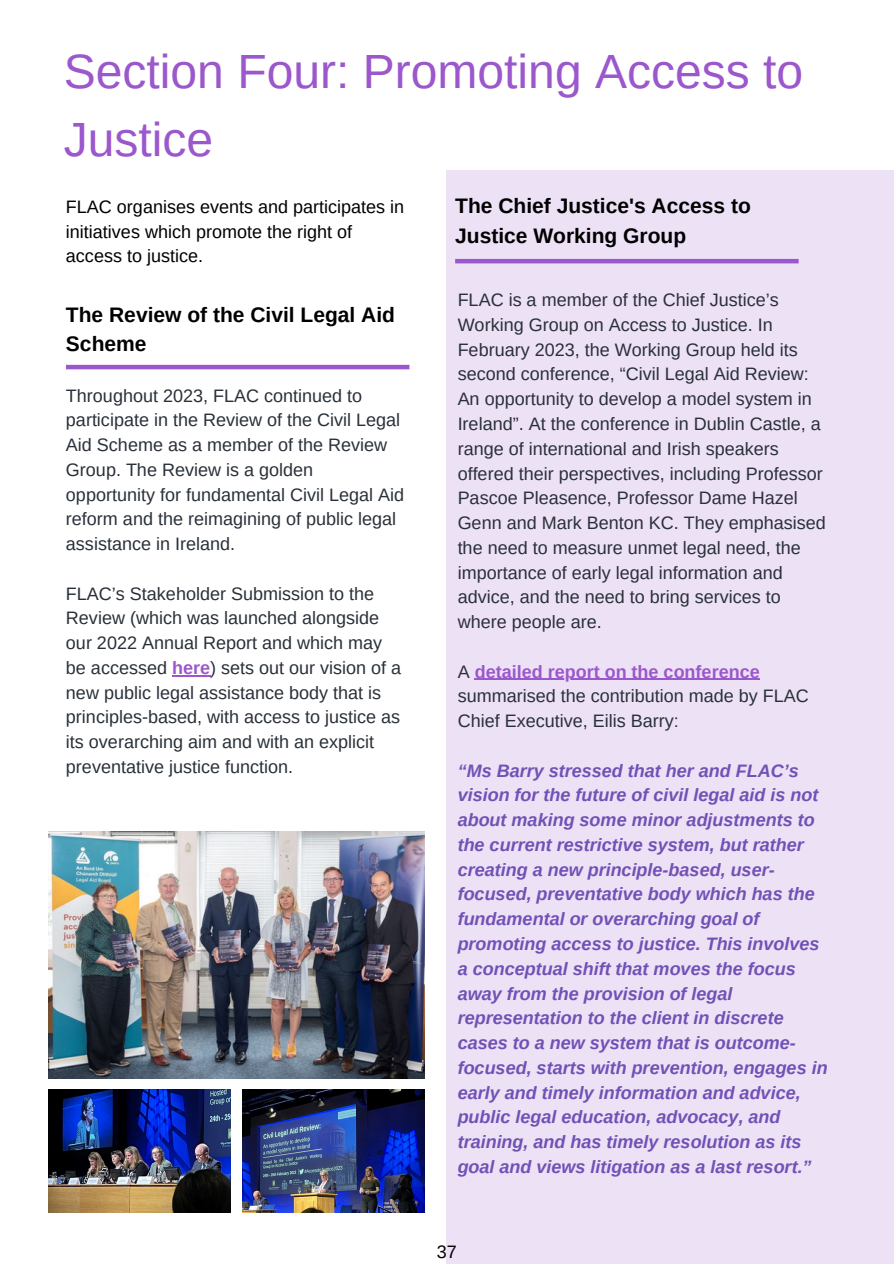
<style>
.page{position:relative;width:894px;height:1264px;background:#fff}
.page>*{position:absolute;margin:0;border:0;box-sizing:border-box;transform-origin:0 0}
.t1{font:48px/68.7px "Arimo";color:#9b57cc}
.t2{font:700 21px/29.2px "Arimo";color:#000}
.t3{font:18px/24.8px "Arimo";color:#293039}
.t4{font:italic 700 18px/24.8px "Arimo";color:#7151b5}
.t5{font:18px/24.8px "Arimo";color:#000}
.t6{font:700 18px "Arimo";color:#9b57cc}
.s1{font-weight:700;color:#9b57cc}
.s2{font-weight:400;color:#293039}
</style>
<div class="page">
<hr style="left:66px;top:365px;width:343px;height:4px;background:#9b57cc">
<div style="left:446px;top:170px;width:447px;height:1093px;background:#ede1f6"></div>
<hr style="left:455px;top:259px;width:343px;height:4px;background:#9b57cc">
<hr style="left:172px;top:675px;width:38px;height:1px;background:#9b57cc">
<hr style="left:474px;top:678px;width:285px;height:2px;background:#9b57cc">
<img style="left:48px;top:1089px;width:183px;height:123px">
<img style="left:242px;top:1089px;width:182px;height:123px">
<img style="left:48px;top:832px;width:376px;height:246px">
<p class="t1" style="left:64px;top:36px;width:740px">Section Four: Promoting Access to<br>Justice</p>
<h1 class="t5" style="left:66px;top:194px;width:339px">FLAC organises events and participates in initiatives which promote the right of access to justice.</h1>
<h2 class="t2" style="left:66px;top:300px;width:330px">The Review of the Civil Legal Aid<br>Scheme</h2>
<p class="t3" style="left:66px;top:383px;width:339px">Throughout 2023, FLAC continued to participate in the Review of the Civil Legal Aid Scheme as a member of the Review Group. The Review is a golden opportunity for fundamental Civil Legal Aid reform and the reimagining of public legal assistance in Ireland.</p>
<p class="t3" style="left:66px;top:581px;width:337px">FLAC’s Stakeholder Submission to the Review (which was launched alongside our 2022 Annual Report and which may be accessed <span class="s1">here</span>) sets out our vision of a new public legal assistance body that is principles-based, with access to justice as its overarching aim and with an explicit preventative justice function.</p>
<p class="t2" style="left:455px;top:191px;width:297px">The Chief Justice's Access to<br>Justice Working Group</p>
<h2 class="t3" style="left:457px;top:287px;width:369px">FLAC is a member of the Chief Justice’s Working Group on Access to Justice. In February 2023, the Working Group held its second conference, “Civil Legal Aid Review:<br>An opportunity to develop a model system in Ireland”. At the conference in Dublin Castle, a range of international and Irish speakers offered their perspectives, including Professor Pascoe Pleasence, Professor Dame Hazel Genn and Mark Benton KC. They emphasised the need to measure unmet legal need, the importance of early legal information and advice, and the need to bring services to where people are.</h2>
<p class="t6" style="left:457px;top:661px;width:303px"><span class="s2">A</span> detailed report on the conference</p>
<p class="t3" style="left:457px;top:683px;width:352px">summarised the contribution made by FLAC<br>Chief Executive, Eilis Barry:</p>
<p class="t4" style="left:457px;top:758px;width:342px">“Ms Barry stressed that her and FLAC’s</p>
<h3 class="t4" style="left:457px;top:782px;width:371px">vision for the future of civil legal aid is not about making some minor adjustments to the current restrictive system, but rather creating a new principle-based, user&shy;focused, preventative body which has the fundamental or overarching goal of promoting access to justice. This involves a conceptual shift that moves the focus away from the provision of legal representation to the client in discrete cases to a new system that is outcome&shy;focused, starts with prevention, engages in early and timely information and advice, public legal education, advocacy, and training, and has timely resolution as its goal and views litigation as a last resort.”</h3>
<p class="t5" style="left:436px;top:1238px;width:22px">37</p>
</div>
